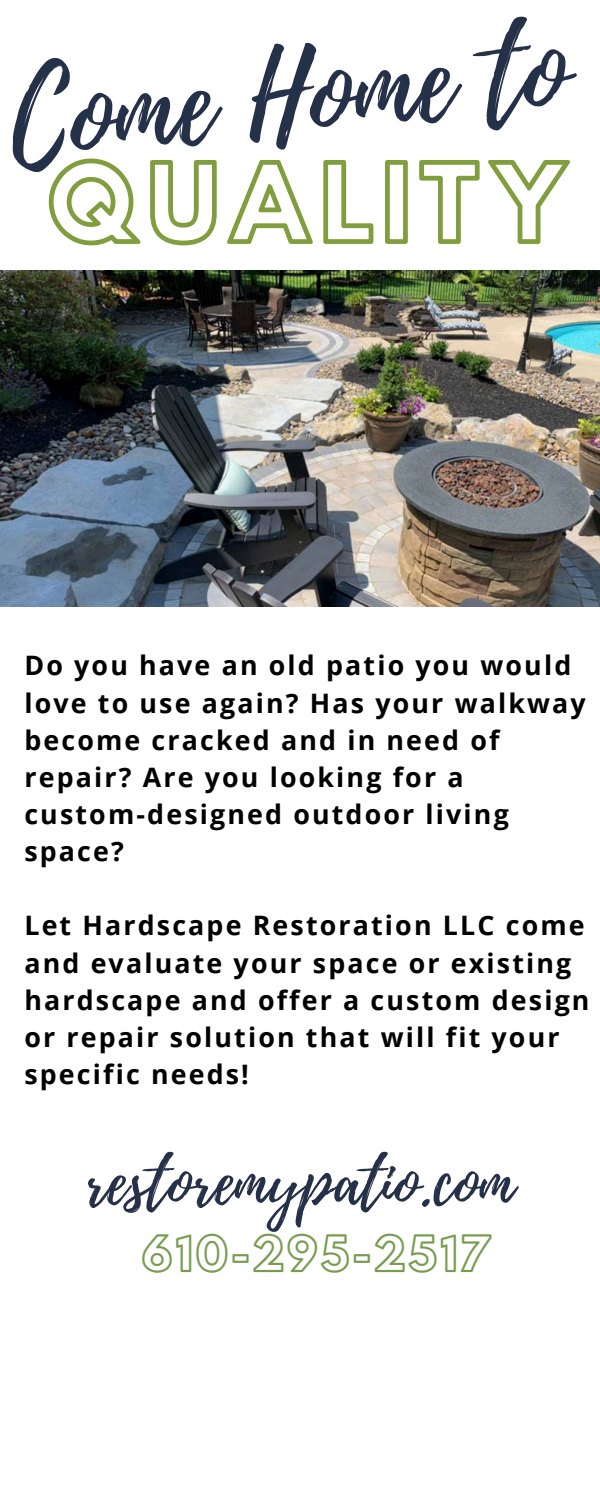
<style>
.page{position:relative;width:600px;height:1500px;background:#fff}
.page>*{position:absolute;margin:0;border:0;box-sizing:border-box;transform-origin:0 0}
.t1{font:117.7px "Playlist Script";color:#253049}
.t2{font:96px "Hussar Ekologiczne 1";letter-spacing:.06em;color:#809e3d}
.t3{font:64.3px "Playlist Script";color:#253049}
.t4{font:43.1px "Hussar Ekologiczne 1";letter-spacing:.06em;color:#779c4f}
.t5{font:700 26.8px/37.2px "Open Sans";letter-spacing:.08em;color:#000}
</style>
<div class="page">
<img style="left:0;top:271px;width:600px;height:335px">
<h1 class="t1" style="left:3px;top:35px;width:561px;rotate:-5deg">Come Home to</h1>
<h2 class="t2" style="left:46px;top:125px;width:526px">QUALITY</h2>
<p class="t5" style="left:24px;top:646px;width:563px">Do you have an old patio you would love to use again? Has your walkway become cracked and in need of repair? Are you looking for a custom-designed outdoor living space?</p>
<p class="t5" style="left:24px;top:906px;width:567px">Let Hardscape Restoration LLC come and evaluate your space or existing hardscape and offer a custom design or repair solution that will fit your specific needs!</p>
<h3 class="t3" style="left:86px;top:1136px;width:430px">restoremypatio.com</h3>
<h3 class="t4" style="left:142px;top:1219px;width:352px">610-295-2517</h3>
</div>
